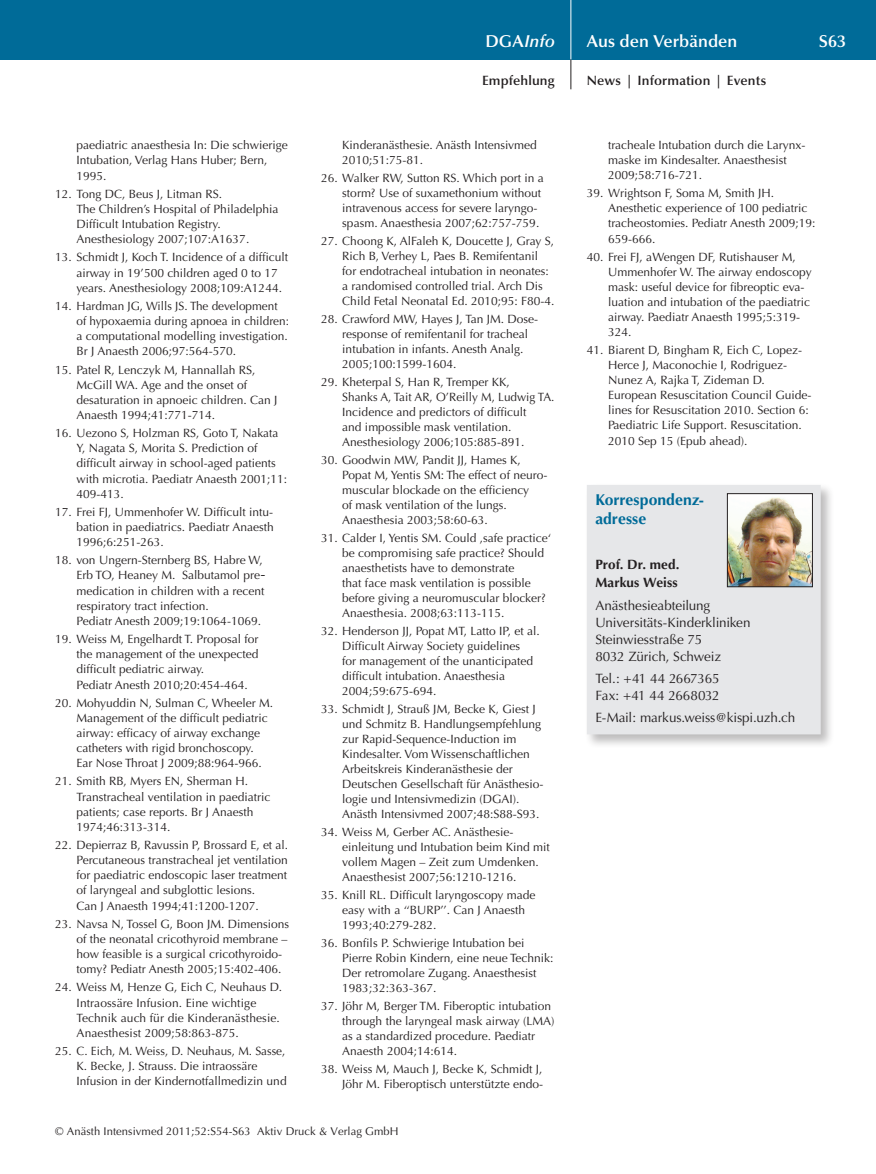
<style>
.page{position:relative;width:876px;height:1174px;background:#fff}
.page>*{position:absolute;margin:0;border:0;box-sizing:border-box;transform-origin:0 0}
.t1{font:600 17.25px "Optima";color:#fff}
.t2{font:italic 600 17.25px "Optima";color:#fff}
.t3{font:700 15.75px/19.5px "Optima";color:#006b98}
.t4{font:13.5px/17.2px "Optima";letter-spacing:-.01em;color:#231f20}
.t5{font:600 13.5px "Optima";letter-spacing:.01em;color:#231f20}
.t6{font:700 13.5px/17.2px "Optima";letter-spacing:.005em;color:#231f20}
.t7{font:12px/15px "Optima";color:#231f20}
.t8{font:11.25px "Optima";letter-spacing:.005em;color:#231f20}
.s1{font-size:15px}
.s2{font-style:normal}
</style>
<div class="page">
<div style="left:0;top:0;width:876px;height:60px;background:#006b98"></div>
<hr style="left:571px;top:0;width:1px;height:60px;background:#fff">
<svg style="left:571px;top:60px;width:1px;height:29px"></svg>
<div style="left:585px;top:482px;width:250px;height:266px;background:#231f20;opacity:.3"></div>
<div style="left:587px;top:485px;width:234px;height:249px;background:#e6e7e9"></div>
<img style="left:729px;top:495px;width:82px;height:90px">
<div style="left:727px;top:493px;width:86px;height:94px;border:1px solid #231f20"></div>
<p class="t7" style="left:77px;top:138px;width:213px">paediatric anaesthesia In: Die schwierige<br>Intubation, Verlag Hans Huber; Bern,<br>1995.</p>
<p class="t7" style="left:77px;top:186px;width:203px;text-indent:-21px">12. Tong DC, Beus J, Litman RS.<br>The Children’s Hospital of Philadelphia Difficult Intubation Registry.<br>Anesthesiology 2007;107:A1637.</p>
<p class="t7" style="left:77px;top:250px;width:213px;text-indent:-21px">13. Schmidt J, Koch T. Incidence of a difficult airway in 19’500 children aged 0 to 17 years. Anesthesiology 2008;109:A1244.</p>
<p class="t7" style="left:77px;top:298px;width:214px;text-indent:-21px">14. Hardman JG, Wills JS. The development of hypoxaemia during apnoea in children: a computational modelling investigation.<br>Br J Anaesth 2006;97:564-570.</p>
<p class="t7" style="left:77px;top:362px;width:203px;text-indent:-21px">15. Patel R, Lenczyk M, Hannallah RS, McGill WA. Age and the onset of desaturation in apnoeic children. Can J Anaesth 1994;41:771-714.</p>
<p class="t7" style="left:77px;top:425px;width:212px;text-indent:-21px">16. Uezono S, Holzman RS, Goto T, Nakata Y, Nagata S, Morita S. Prediction of difficult airway in school-aged patients with microtia. Paediatr Anaesth 2001;11:<br>409-413.</p>
<p class="t7" style="left:77px;top:504px;width:199px;text-align:justify;text-indent:-21px">17. Frei FJ, Ummenhofer W. Difficult intu&shy;bation in paediatrics. Paediatr Anaesth 1996;6:251-263.</p>
<p class="t7" style="left:77px;top:553px;width:189px;text-indent:-21px">18. von Ungern-Sternberg BS, Habre W, Erb TO, Heaney M. Salbutamol pre<span class="s1">‑ </span>medication in children with a recent respiratory tract infection.<br>Pediatr Anesth 2009;19:1064-1069.</p>
<p class="t7" style="left:77px;top:631px;width:184px;text-indent:-21px">19. Weiss M, Engelhardt T. Proposal for the management of the unexpected difficult pediatric airway.<br>Pediatr Anesth 2010;20:454-464.</p>
<p class="t7" style="left:77px;top:695px;width:198px;text-indent:-21px">20. Mohyuddin N, Sulman C, Wheeler M.<br>Management of the difficult pediatric airway: efficacy of airway exchange catheters with rigid bronchoscopy.<br>Ear Nose Throat J 2009;88:964-966.</p>
<p class="t7" style="left:77px;top:774px;width:195px;text-indent:-21px">21. Smith RB, Myers EN, Sherman H.<br>Transtracheal ventilation in paediatric patients; case reports. Br J Anaesth<br>1974;46:313-314.</p>
<p class="t7" style="left:77px;top:837px;width:213px;text-indent:-21px">22. Depierraz B, Ravussin P, Brossard E, et al.<br>Percutaneous transtracheal jet ventilation for paediatric endoscopic laser treatment of laryngeal and subglottic lesions.<br>Can J Anaesth 1994;41:1200-1207.</p>
<p class="t7" style="left:77px;top:916px;width:214px;text-indent:-21px">23. Navsa N, Tossel G, Boon JM. Dimensions of the neonatal cricothyroid membrane – how feasible is a surgical cricothyroido&shy;tomy? Pediatr Anesth 2005;15:402-406.</p>
<p class="t7" style="left:77px;top:980px;width:207px;text-indent:-21px">24. Weiss M, Henze G, Eich C, Neuhaus D.<br>Intraossäre Infusion. Eine wichtige Technik auch für die Kinderanästhesie.<br>Anaesthesist 2009;58:863-875.</p>
<p class="t7" style="left:77px;top:1043px;width:212px;text-indent:-21px">25. C. Eich, M. Weiss, D. Neuhaus, M. Sasse,<br>K. Becke, J. Strauss. Die intraossäre<br>Infusion in der Kindernotfallmedizin und</p>
<h1 class="t2" style="left:485px;top:31px;width:71px"><span class="s2">DGA</span>Info</h1>
<h1 class="t1" style="left:587px;top:31px;width:152px">Aus den Verbänden</h1>
<h1 class="t1" style="left:819px;top:31px;width:29px">S63</h1>
<p class="t5" style="left:482px;top:73px;width:74px">Empfehlung</p>
<p class="t5" style="left:587px;top:73px;width:181px">News | Information | Events</p>
<p class="t7" style="left:342px;top:138px;width:196px">Kinderanästhesie. Anästh Intensivmed<br>2010;51:75-81.</p>
<p class="t7" style="left:342px;top:171px;width:203px;text-indent:-21px">26. Walker RW, Sutton RS. Which port in a storm? Use of suxamethonium without intravenous access for severe laryngo&shy;spasm. Anaesthesia 2007;62:757-759.</p>
<p class="t7" style="left:342px;top:234px;width:214px;text-indent:-21px">27. Choong K, AlFaleh K, Doucette J, Gray S, Rich B, Verhey L, Paes B. Remifentanil for endotracheal intubation in neonates: a randomised controlled trial. Arch Dis Child Fetal Neonatal Ed. 2010;95: F80-4.</p>
<p class="t7" style="left:342px;top:312px;width:197px;text-indent:-21px">28. Crawford MW, Hayes J, Tan JM. Dose&shy;response of remifentanil for tracheal intubation in infants. Anesth Analg.<br>2005;100:1599-1604.</p>
<p class="t7" style="left:342px;top:375px;width:214px;text-indent:-21px">29. Kheterpal S, Han R, Tremper KK,<br>Shanks A, Tait AR, O’Reilly M, Ludwig TA.<br>Incidence and predictors of difficult<br>and impossible mask ventilation.<br>Anesthesiology 2006;105:885-891.</p>
<p class="t7" style="left:342px;top:453px;width:207px;text-indent:-21px">30. Goodwin MW, Pandit JJ, Hames K, Popat M, Yentis SM: The effect of neuro&shy;muscular blockade on the efficiency<br>of mask ventilation of the lungs.<br>Anaesthesia 2003;58:60-63.</p>
<p class="t7" style="left:342px;top:531px;width:210px;text-indent:-21px">31. Calder I, Yentis SM. Could ‚safe practice‘ be compromising safe practice? Should anaesthetists have to demonstrate<br>that face mask ventilation is possible before giving a neuromuscular blocker?<br>Anaesthesia. 2008;63:113-115.</p>
<p class="t7" style="left:342px;top:624px;width:199px;text-indent:-21px">32. Henderson JJ, Popat MT, Latto IP, et al.<br>Difficult Airway Society guidelines<br>for management of the unanticipated difficult intubation. Anaesthesia 2004;59:675-694.</p>
<p class="t7" style="left:342px;top:701px;width:202px;text-indent:-21px">33. Schmidt J, Strauß JM, Becke K, Giest J und Schmitz B. Handlungsempfehlung zur Rapid-Sequence-Induction im Kindesalter. Vom Wissenschaftlichen Arbeitskreis Kinderanästhesie der Deutschen Gesellschaft für Anästhesio&shy;logie und Intensivmedizin (DGAI).<br>Anästh Intensivmed 2007;48:S88-S93.</p>
<p class="t7" style="left:342px;top:824px;width:209px;text-indent:-21px">34. Weiss M, Gerber AC. Anästhesie&shy;einleitung und Intubation beim Kind mit vollem Magen – Zeit zum Umdenken.<br>Anaesthesist 2007;56:1210-1216.</p>
<p class="t7" style="left:342px;top:887px;width:195px;text-indent:-21px">35. Knill RL. Difficult laryngoscopy made easy with a ‘‘BURP’’. Can J Anaesth<br>1993;40:279-282.</p>
<p class="t7" style="left:342px;top:935px;width:213px;text-indent:-21px">36. Bonfils P. Schwierige Intubation bei Pierre Robin Kindern, eine neue Technik:<br>Der retromolare Zugang. Anaesthesist 1983;32:363-367.</p>
<p class="t7" style="left:342px;top:998px;width:214px;text-indent:-21px">37. Jöhr M, Berger TM. Fiberoptic intubation through the laryngeal mask airway (LMA) as a standardized procedure. Paediatr Anaesth 2004;14:614.</p>
<p class="t7" style="left:321px;top:1061px;width:223px;text-align:right">38. Weiss M, Mauch J, Becke K, Schmidt J,<br>Jöhr M. Fiberoptisch unterstützte endo‑</p>
<p class="t7" style="left:608px;top:138px;width:198px">tracheale Intubation durch die Larynx‑ maske im Kindesalter. Anaesthesist<br>2009;58:716-721.</p>
<p class="t7" style="left:608px;top:186px;width:209px;text-indent:-21px">39. Wrightson F, Soma M, Smith JH.<br>Anesthetic experience of 100 pediatric tracheostomies. Pediatr Anesth 2009;19:<br>659-666.</p>
<p class="t7" style="left:608px;top:249px;width:205px;text-indent:-21px">40. Frei FJ, aWengen DF, Rutishauser M, Ummenhofer W. The airway endoscopy mask: useful device for fibreoptic eva&shy;luation and intubation of the paediatric airway. Paediatr Anaesth 1995;5:319- 324.</p>
<p class="t7" style="left:608px;top:343px;width:204px;text-indent:-21px">41. Biarent D, Bingham R, Eich C, Lopez-Herce J, Maconochie I, Rodriguez-Nunez A, Rajka T, Zideman D.<br>European Resuscitation Council Guide‑ lines for Resuscitation 2010. Section 6:<br>Paediatric Life Support. Resuscitation.<br>2010 Sep 15 (Epub ahead).</p>
<h2 class="t3" style="left:595px;top:490px;width:110px">Korrespondenz&shy;adresse</h2>
<p class="t6" style="left:595px;top:556px;width:86px">Prof. Dr. med.<br>Markus Weiss</p>
<p class="t4" style="left:595px;top:596px;width:157px">Anästhesieabteilung<br>Universitäts-Kinderkliniken<br>Steinwiesstraße 75<br>8032 Zürich, Schweiz</p>
<p class="t4" style="left:595px;top:670px;width:126px">Tel.: +41 44 2667365<br>Fax: +41 44 2668032</p>
<p class="t4" style="left:595px;top:708px;width:201px">E-Mail: markus.weiss@kispi.uzh.ch</p>
<p class="t8" style="left:55px;top:1125px;width:345px">© Anästh Intensivmed 2011;52:S54-S63 Aktiv Druck &amp; Verlag GmbH</p>
</div>
